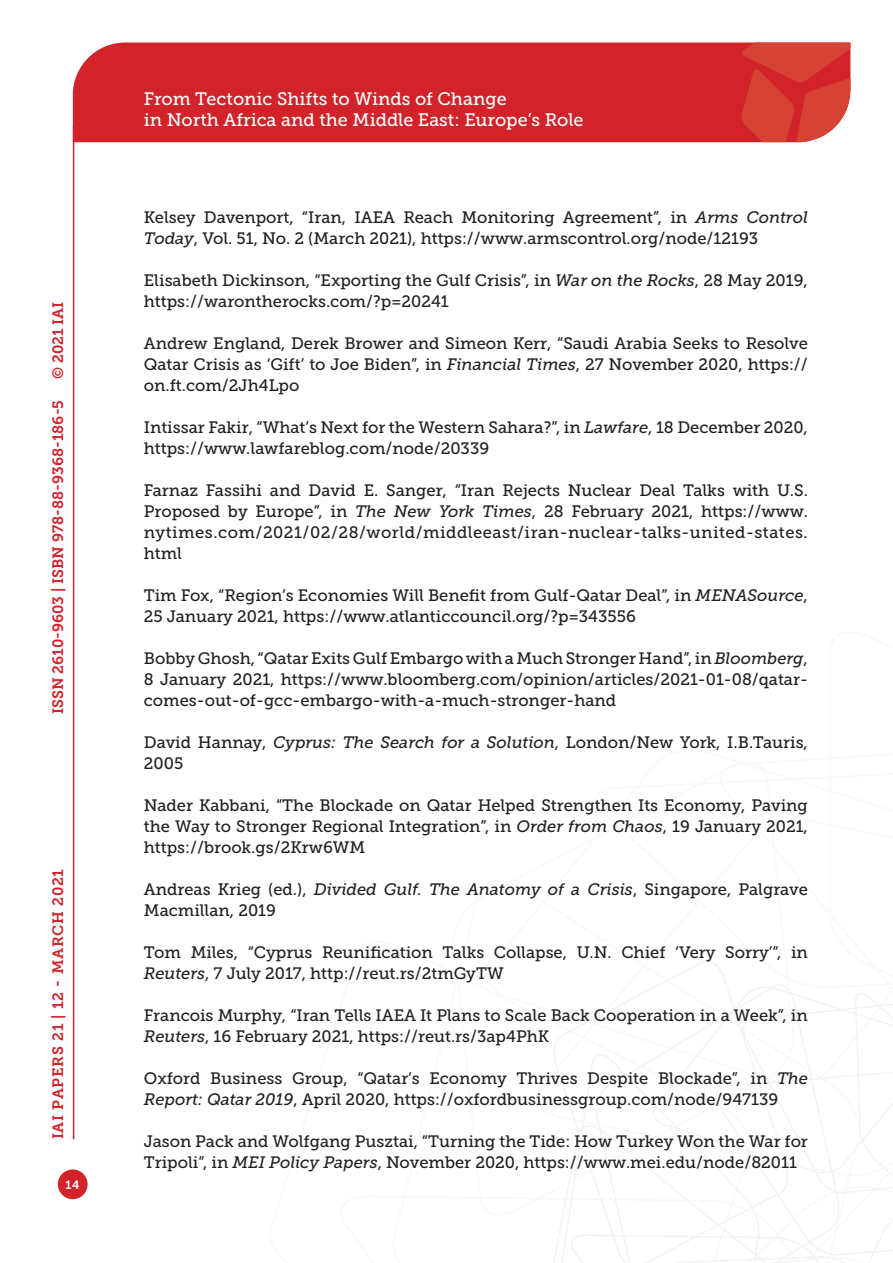
<style>
.page{position:relative;width:893px;height:1263px;background:#fff}
.page>*{position:absolute;margin:0;border:0;box-sizing:border-box;transform-origin:0 0}
.t1{font:18px/21.6px "Museo Slab 500";color:#fff}
.Testo{font:16.5px/21px "Museo Slab 500";color:#231f20}
.t2{font:15px "Museo Slab 700";color:#d2232a}
.t3{font:15px "Museo Slab 700";letter-spacing:.05em;color:#d2232a}
.t4{font:12px "Museo Slab 700";color:#fff}
.s1{font-style:italic}
</style>
<div class="page">
<svg style="left:553px;top:960px;width:340px;height:303px"></svg>
<div style="left:73px;top:43px;width:668px;height:99px;background:#d2232a"></div>
<svg style="left:741px;top:43px;width:109px;height:99px;background:#d6433b"></svg>
<div style="left:58px;top:1169px;width:30px;height:30px;background:#d2232a;border-radius:50%"></div>
<hr style="left:73px;top:126px;width:1px;height:1013px;background:#d2232a">
<p class="t2" style="left:50px;top:379px;width:79px;rotate:-90deg">© 2021 IAI</p>
<p class="t2" style="left:49px;top:714px;width:316px;rotate:-90deg">ISSN 2610-9603 | ISBN 978-88-9368-186-5</p>
<p class="t3" style="left:50px;top:1139px;width:272px;rotate:-90deg">IAI PAPERS 21 | 12 - MARCH 2021</p>
<p class="t4" style="left:66px;top:1178px;width:16px">14</p>
<p class="t1" style="left:144px;top:88px;width:441px">From Tectonic Shifts to Winds of Change<br>in North Africa and the Middle East: Europe’s Role</p>
<p class="Testo" style="left:144px;top:207px;width:666px">Kelsey Davenport, “Iran, IAEA Reach Monitoring Agreement”, in <span class="s1">Arms Control<br>Today</span>, Vol. 51, No. 2 (March 2021), https://www.armscontrol.org/node/12193</p>
<p class="Testo" style="left:144px;top:270px;width:665px">Elisabeth Dickinson, “Exporting the Gulf Crisis”, in <span class="s1">War on the Rocks</span>, 28 May 2019, https://warontherocks.com/?p=20241</p>
<p class="Testo" style="left:144px;top:333px;width:666px;text-align:justify">Andrew England, Derek Brower and Simeon Kerr, “Saudi Arabia Seeks to Resolve Qatar Crisis as ‘Gift’ to Joe Biden”, in <span class="s1">Financial Times</span>, 27 November 2020, https:// on.ft.com/2Jh4Lpo</p>
<p class="Testo" style="left:144px;top:417px;width:666px">Intissar Fakir, “What’s Next for the Western Sahara?”, in <span class="s1">Lawfare</span>, 18 December 2020, https://www.lawfareblog.com/node/20339</p>
<p class="Testo" style="left:144px;top:480px;width:666px;text-align:justify">Farnaz Fassihi and David E. Sanger, “Iran Rejects Nuclear Deal Talks with U.S.<br>Proposed by Europe”, in <span class="s1">The New York Times</span>, 28 February 2021, https://www. nytimes.com/2021/02/28/world/middleeast/iran-nuclear-talks-united-states. html</p>
<p class="Testo" style="left:144px;top:585px;width:666px">Tim Fox, “Region’s Economies Will Benefit from Gulf-Qatar Deal”, in <span class="s1">MENASource</span>,<br>25 January 2021, https://www.atlanticcouncil.org/?p=343556</p>
<p class="Testo" style="left:144px;top:648px;width:666px;text-align:justify">Bobby Ghosh, “Qatar Exits Gulf Embargo with a Much Stronger Hand”, in <span class="s1">Bloomberg</span>, 8 January 2021, https://www.bloomberg.com/opinion/articles/2021-01-08/qatar&shy;comes-out-of-gcc-embargo-with-a-much-stronger-hand</p>
<p class="Testo" style="left:144px;top:732px;width:666px">David Hannay, <span class="s1">Cyprus: The Search for a Solution</span>, London/New York, I.B.Tauris,<br>2005</p>
<p class="Testo" style="left:144px;top:795px;width:666px;text-align:justify">Nader Kabbani, “The Blockade on Qatar Helped Strengthen Its Economy, Paving the Way to Stronger Regional Integration”, in <span class="s1">Order from Chaos</span>, 19 January 2021, https://brook.gs/2Krw6WM</p>
<p class="Testo" style="left:144px;top:879px;width:666px">Andreas Krieg (ed.), <span class="s1">Divided Gulf. The Anatomy of a Crisis</span>, Singapore, Palgrave<br>Macmillan, 2019</p>
<p class="Testo" style="left:144px;top:942px;width:666px">Tom Miles, “Cyprus Reunification Talks Collapse, U.N. Chief ‘Very Sorry’”, in<br><span class="s1">Reuters</span>, 7 July 2017, http://reut.rs/2tmGyTW</p>
<p class="Testo" style="left:144px;top:1005px;width:665px">Francois Murphy, “Iran Tells IAEA It Plans to Scale Back Cooperation in a Week”, in<br><span class="s1">Reuters</span>, 16 February 2021, https://reut.rs/3ap4PhK</p>
<p class="Testo" style="left:144px;top:1068px;width:666px">Oxford Business Group, “Qatar’s Economy Thrives Despite Blockade”, in <span class="s1">The<br>Report: Qatar 2019</span>, April 2020, https://oxfordbusinessgroup.com/node/947139</p>
<p class="Testo" style="left:144px;top:1131px;width:666px">Jason Pack and Wolfgang Pusztai, “Turning the Tide: How Turkey Won the War for<br>Tripoli”, in <span class="s1">MEI Policy Papers</span>, November 2020, https://www.mei.edu/node/82011</p>
</div>
